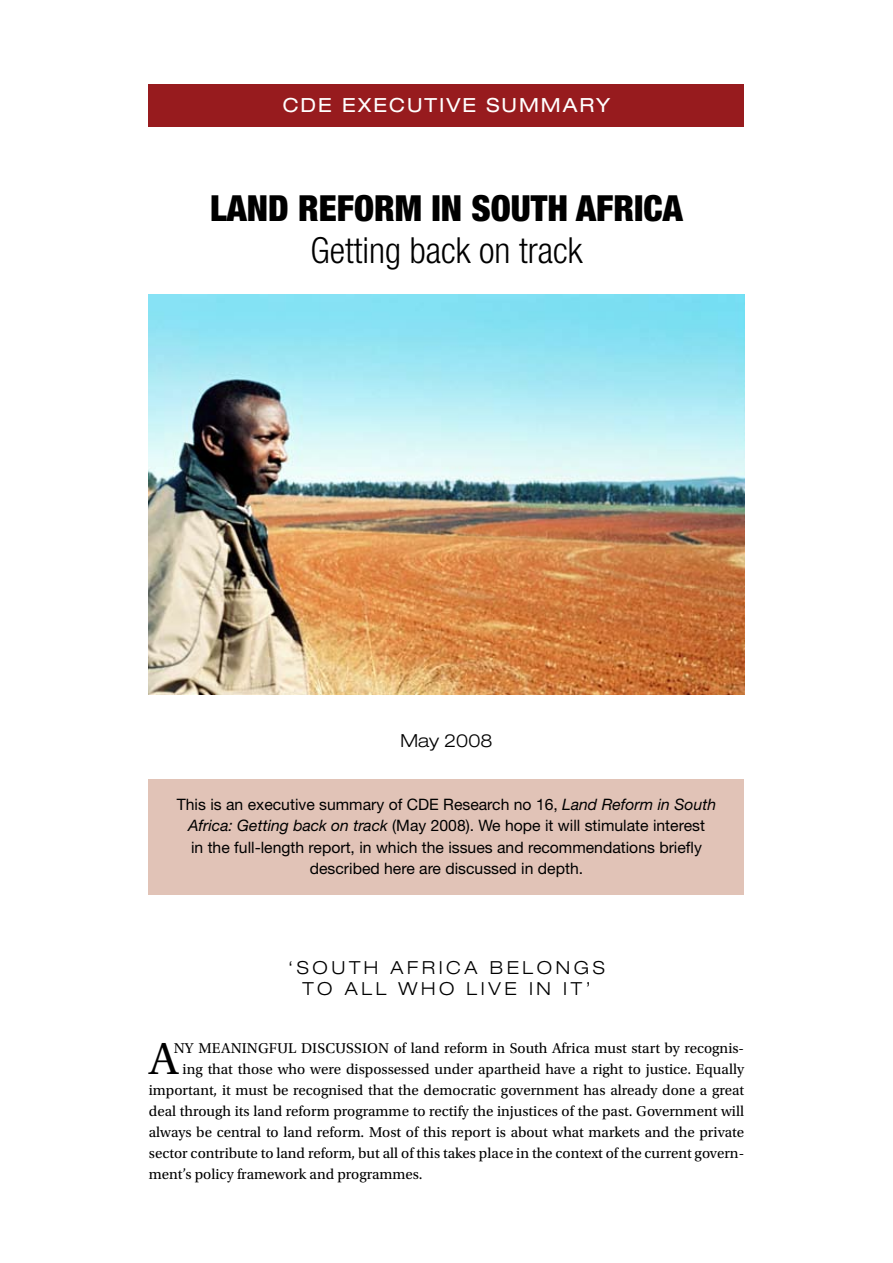
<style>
.page{position:relative;width:893px;height:1263px;background:#fff}
.page>*{position:absolute;margin:0;border:0;box-sizing:border-box;transform-origin:0 0}
.t1{font:47.25px "Utopia Std";color:#000}
.t2{font:900 condensed 36px "Helvetica Neue LT Std";color:#000}
.t3{font:300 condensed 36px "Helvetica Neue LT Std";color:#000}
.t4{font:expanded 19.5px "Helvetica Neue LT Std";letter-spacing:.1em;color:#fff}
.t5{font:300 expanded 18px/21px "Helvetica Neue LT Std";letter-spacing:.2em;color:#000;text-align:center}
.t6{font:15.75px/21px "Helvetica Neue LT Std";color:#000;text-align:center}
.t7{font:15px "Utopia Std";color:#000}
.s1{font-style:italic}
</style>
<div class="page">
<div style="left:149px;top:84px;width:595px;height:42px;background:#971b1e"></div>
<div style="left:149px;top:779px;width:595px;height:116px;background:#e1c3b7"></div>
<img style="left:149px;top:295px;width:595px;height:400px">
<h3 class="t4" style="left:283px;top:93px;width:329px">CDE EXECUTIVE SUMMARY</h3>
<h2 class="t2" style="left:210px;top:186px;width:474px">LAND REFORM IN SOUTH AFRICA</h2>
<h2 class="t3" style="left:311px;top:230px;width:273px">Getting back on track</h2>
<p class="t5" style="left:401px;top:730px;width:93px">MAY 2008</p>
<p class="t6" style="left:177px;top:794px;width:541px">This is an executive summary of CDE Research no 16, <span class="s1">Land Reform in South Africa: Getting back on track</span> (May 2008). We hope it will stimulate interest<br>in the full-length report, in which the issues and recommendations briefly described here are discussed in depth.</p>
<p class="t5" style="left:288px;top:956px;width:317px">‘SOUTH AFRICA BELONGS<br>TO A LL WHO LIVE IN IT’</p>
<p class="t7" style="left:174px;top:1039px;width:572px">ny meaningful discussion of land reform in South Africa must start by recognis-</p>
<p class="t7" style="left:183px;top:1060px;width:563px">ing that those who were dispossessed under apartheid have a right to justice. Equally</p>
<p class="t7" style="left:149px;top:1081px;width:597px">important, it must be recognised that the democratic government has already done a great</p>
<p class="t7" style="left:149px;top:1103px;width:597px">deal through its land reform programme to rectify the injustices of the past. Government will</p>
<p class="t7" style="left:149px;top:1124px;width:597px">always be central to land reform. Most of this report is about what markets and the private</p>
<p class="t7" style="left:149px;top:1145px;width:597px">sector contribute to land reform, but all of this takes place in the context of the current govern-</p>
<p class="t7" style="left:149px;top:1166px;width:275px">ment’s policy framework and programmes.</p>
<h1 class="t1" style="left:149px;top:1033px;width:31px">A</h1>
</div>
